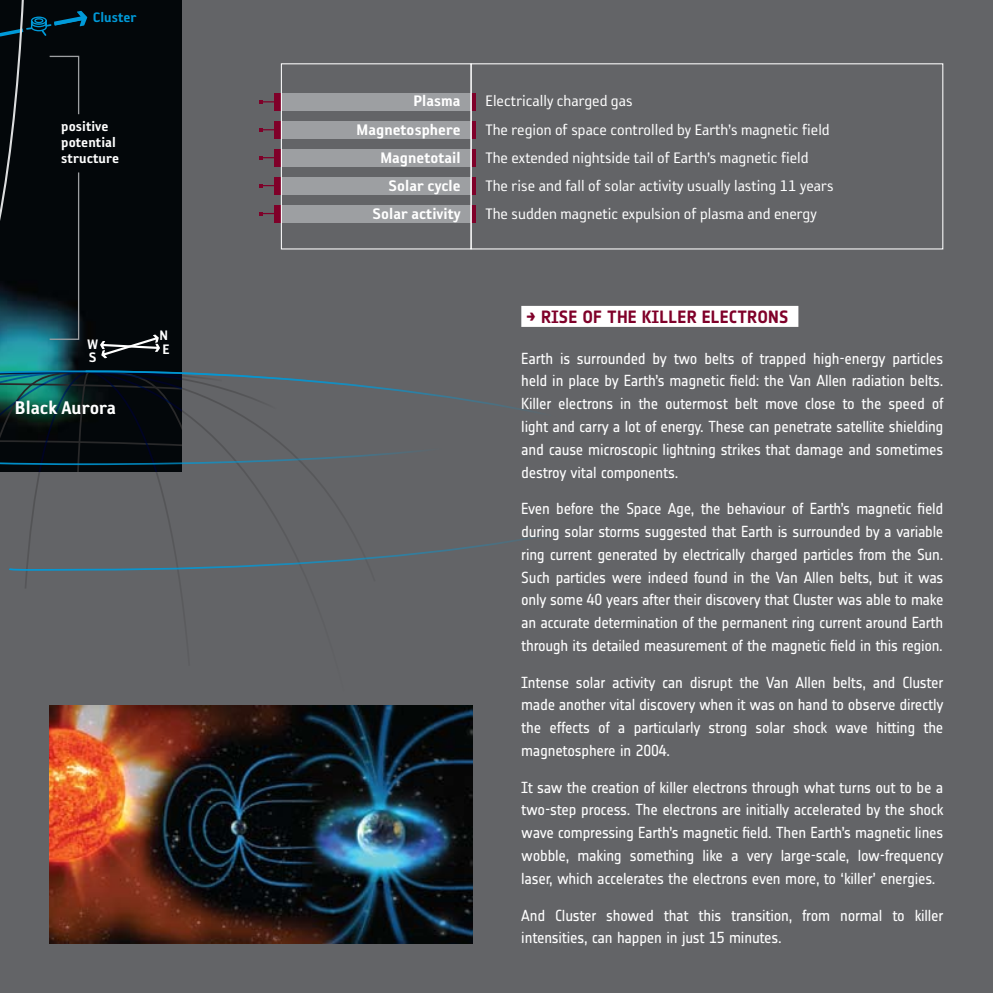
<style>
.page{position:relative;width:993px;height:993px;background:#fff}
.page>*{position:absolute;margin:0;border:0;box-sizing:border-box;transform-origin:0 0}
.t1{font:21px "Reykjavik One OT C Gauge";color:#fff}
.t2{font:17.5px/28px "Reykjavik One OT A Gauge";color:#fff}
.t3{font:17.5px/28px "Reykjavik One OT C Gauge";color:#fff;text-align:right}
.t4{font:700 17.5px "Notes Esa";letter-spacing:.01em;color:#7f0029}
.t5{font:15.75px/22.8px "Notes Esa";letter-spacing:-.015em;color:#fff;text-align:justify}
.t6{font:15.75px/15.8px "Reykjavik One OT C Gauge";color:#fff}
.t7{font:15.75px "Reykjavik One OT C Gauge";color:#009ad9}
</style>
<div class="page">
<div style="left:0;top:0;width:992px;height:992px;background:#636467"></div>
<img style="left:50px;top:705px;width:422px;height:238px">
<svg style="left:472px;top:63px;width:471px;height:187px"></svg>
<svg style="left:0;top:0;width:472px;height:588px"></svg>
<div style="left:521px;top:306px;width:277px;height:21px;background:#fff"></div>
<p class="t7" style="left:93px;top:9px;width:45px">Cluster</p>
<p class="t6" style="left:61px;top:118px;width:59px">positive potential structure</p>
<p class="t6" style="left:87px;top:336px;width:13px">W</p>
<p class="t6" style="left:89px;top:349px;width:9px">S</p>
<h1 class="t1" style="left:15px;top:397px;width:103px">Black Aurora</h1>
<p class="t6" style="left:159px;top:327px;width:10px">N</p>
<p class="t6" style="left:162px;top:341px;width:9px">E</p>
<p class="t3" style="left:356px;top:87px;width:105px">Plasma<br>Magnetosphere<br>Magnetotail<br>Solar cycle<br>Solar activity</p>
<p class="t2" style="left:485px;top:87px;width:349px">Electrically charged gas<br>The region of space controlled by Earth’s magnetic field The extended nightside tail of Earth’s magnetic field The rise and fall of solar activity usually lasting 11 years The sudden magnetic expulsion of plasma and energy</p>
<p class="t4" style="left:526px;top:307px;width:264px">→ RISE OF THE KILLER ELECTRONS</p>
<p class="t5" style="left:521px;top:347px;width:423px">Earth is surrounded by two belts of trapped high-energy particles held in place by Earth’s magnetic field: the Van Allen radiation belts.<br>Killer electrons in the outermost belt move close to the speed of light and carry a lot of energy. These can penetrate satellite shielding and cause microscopic lightning strikes that damage and sometimes destroy vital components.</p>
<p class="t5" style="left:521px;top:497px;width:423px">Even before the Space Age, the behaviour of Earth’s magnetic field during solar storms suggested that Earth is surrounded by a variable ring current generated by electrically charged particles from the Sun.<br>Such particles were indeed found in the Van Allen belts, but it was only some 40 years after their discovery that Cluster was able to make an accurate determination of the permanent ring current around Earth through its detailed measurement of the magnetic field in this region.</p>
<p class="t5" style="left:521px;top:670px;width:423px">Intense solar activity can disrupt the Van Allen belts, and Cluster made another vital discovery when it was on hand to observe directly the effects of a particularly strong solar shock wave hitting the magnetosphere in 2004.</p>
<p class="t5" style="left:521px;top:775px;width:423px">It saw the creation of killer electrons through what turns out to be a two-step process. The electrons are initially accelerated by the shock wave compressing Earth’s magnetic field. Then Earth’s magnetic lines wobble, making something like a very large-scale, low-frequency laser, which accelerates the electrons even more, to ‘killer’ energies.</p>
<p class="t5" style="left:521px;top:903px;width:423px">And Cluster showed that this transition, from normal to killer intensities, can happen in just 15 minutes.</p>
</div>
